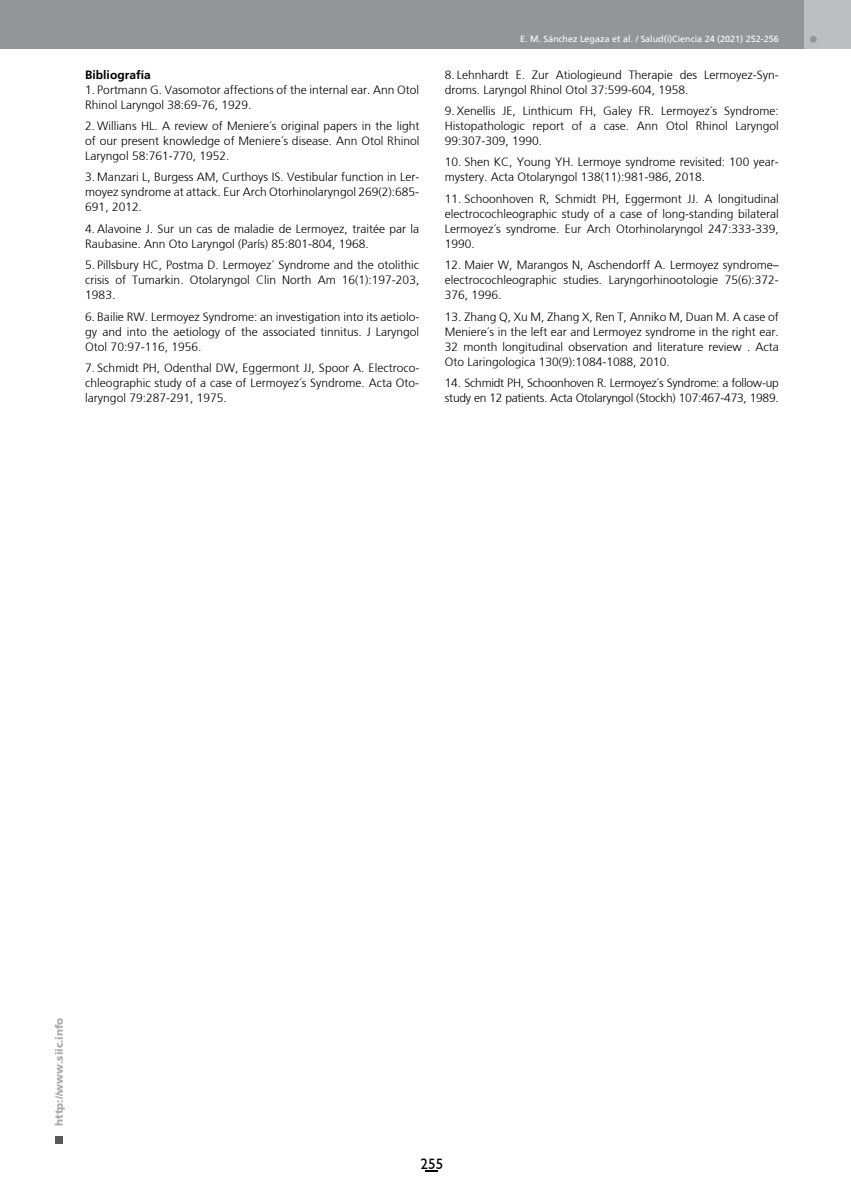
<style>
.page{position:relative;width:851px;height:1191px;background:#fff}
.page>*{position:absolute;margin:0;border:0;box-sizing:border-box;transform-origin:0 0}
.t1{font:15px "Humanist 521 BT";color:#000}
.t2{font:300 12px/15px "Frutiger";color:#000;text-align:justify}
.t3{font:300 12px/15px "Frutiger";letter-spacing:-.02em;color:#000}
.t4{font:700 12px "Frutiger";color:#000}
.t5{font:900 10.5px "Frutiger";color:#a7a9ac}
.t6{font:9px "Frutiger";color:#fff}
</style>
<div class="page">
<svg style="left:425px;top:1170px;width:13px;height:2px"></svg>
<div style="left:55px;top:1136px;width:8px;height:8px;background:#58595b"></div>
<div style="left:1px;top:0;width:849px;height:49px;background:#939598"></div>
<div style="left:804px;top:0;width:46px;height:49px;background:#bcbec0"></div>
<div style="left:809px;top:36px;width:7px;height:7px;background:#939598;border-radius:50%"></div>
<p class="t4" style="left:85px;top:67px;width:67px">Bibliografía</p>
<p class="t2" style="left:85px;top:82px;width:335px">1. Portmann G. Vasomotor affections of the internal ear. Ann Otol<br>Rhinol Laryngol 38:69-76, 1929.</p>
<p class="t2" style="left:85px;top:118px;width:335px">2. Willians HL. A review of Meniere´s original papers in the light of our present knowledge of Meniere´s disease. Ann Otol Rhinol Laryngol 58:761-770, 1952.</p>
<p class="t2" style="left:85px;top:170px;width:335px">3. Manzari L, Burgess AM, Curthoys IS. Vestibular function in Ler&shy;moyez syndrome at attack. Eur Arch Otorhinolaryngol 269(2):685- 691, 2012.</p>
<p class="t2" style="left:85px;top:221px;width:335px">4. Alavoine J. Sur un cas de maladie de Lermoyez, traitée par la<br>Raubasine. Ann Oto Laryngol (París) 85:801-804, 1968.</p>
<p class="t2" style="left:85px;top:257px;width:335px">5. Pillsbury HC, Postma D. Lermoyez´ Syndrome and the otolithic crisis of Tumarkin. Otolaryngol Clin North Am 16(1):197-203, 1983.</p>
<p class="t2" style="left:85px;top:309px;width:335px">6. Bailie RW. Lermoyez Syndrome: an investigation into its aetiolo&shy;gy and into the aetiology of the associated tinnitus. J Laryngol Otol 70:97-116, 1956.</p>
<p class="t2" style="left:85px;top:360px;width:335px">7. Schmidt PH, Odenthal DW, Eggermont JJ, Spoor A. Electroco&shy;chleographic study of a case of Lermoyez´s Syndrome. Acta Oto&shy;laryngol 79:287-291, 1975.</p>
<p class="t6" style="left:520px;top:33px;width:260px">E. M. Sánchez Legaza et al. / Salud(i)Ciencia 24 (2021) 252-256</p>
<p class="t2" style="left:445px;top:67px;width:335px">8. Lehnhardt E. Zur Atiologieund Therapie des Lermoyez-Syn&shy;droms. Laryngol Rhinol Otol 37:599-604, 1958.</p>
<p class="t2" style="left:445px;top:103px;width:335px">9. Xenellis JE, Linthicum FH, Galey FR. Lermoyez´s Syndrome:<br>Histopathologic report of a case. Ann Otol Rhinol Laryngol 99:307-309, 1990.</p>
<p class="t2" style="left:445px;top:155px;width:335px">10. Shen KC, Young YH. Lermoye syndrome revisited: 100 year&shy;mystery. Acta Otolaryngol 138(11):981-986, 2018.</p>
<p class="t2" style="left:445px;top:191px;width:335px">11. Schoonhoven R, Schmidt PH, Eggermont JJ. A longitudinal electrocochleographic study of a case of long-standing bilateral Lermoyez´s syndrome. Eur Arch Otorhinolaryngol 247:333-339, 1990.</p>
<p class="t2" style="left:445px;top:257px;width:335px">12. Maier W, Marangos N, Aschendorff A. Lermoyez syndrome– electrocochleographic studies. Laryngorhinootologie 75(6):372- 376, 1996.</p>
<p class="t2" style="left:445px;top:309px;width:335px">13. Zhang Q, Xu M, Zhang X, Ren T, Anniko M, Duan M. A case of Meniere´s in the left ear and Lermoyez syndrome in the right ear.<br>32 month longitudinal observation and literature review . Acta Oto Laringologica 130(9):1084-1088, 2010.</p>
<p class="t3" style="left:445px;top:375px;width:335px">14. Schmidt PH, Schoonhoven R. Lermoyez´s Syndrome: a follow-up study en 12 patients. Acta Otolaryngol (Stockh) 107:467-473, 1989.</p>
<p class="t5" style="left:53px;top:1125px;width:110px;rotate:-90deg">http://www.siic.info</p>
<p class="t1" style="left:420px;top:1154px;width:24px">255</p>
</div>
